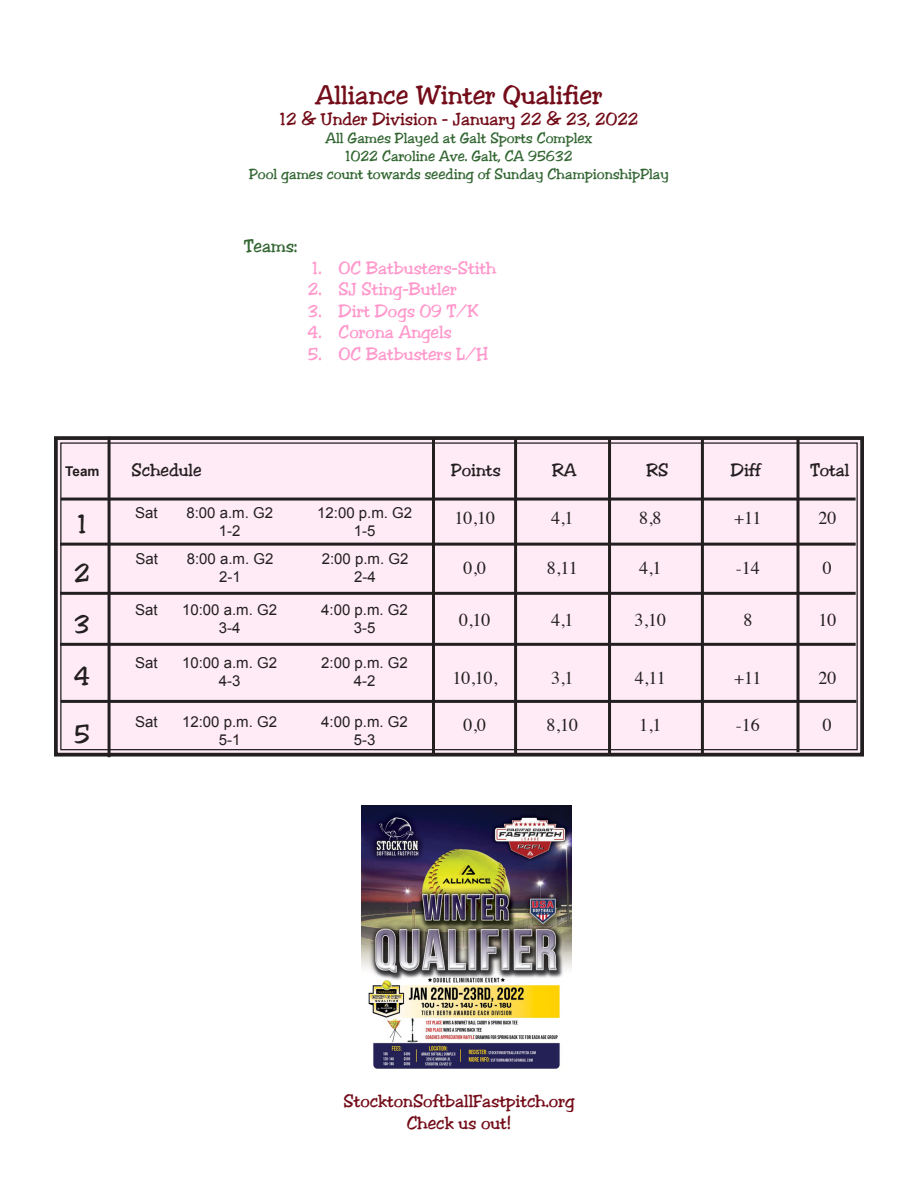
<style>
.page{position:relative;width:918px;height:1188px;background:#fff}
.page>*{position:absolute;margin:0;border:0;box-sizing:border-box;transform-origin:0 0}
.t1{font:27px "Jester";color:#730d19}
.Team_No{font:27px "Jester";color:#231f20}
.t2{font:18px "Jester";color:#f9c}
.t3{font:18px "Times";color:#231f20}
.t4{font:18px "Jester";color:#740d19}
.t5{font:18px "Jester";color:#730d19}
.t6{font:18px "Jester";color:#231f20}
.t7{font:18px "Jester";color:#363}
.t8{font:15px "Arial";color:#231f20}
.t9{font:15px/18px "Jester";color:#363;text-align:center}
.t10{font:700 13.5px "Arial";color:#231f20}
</style>
<div class="page">
<svg style="left:54px;top:436px;width:810px;height:322px;background:#f3e0ea"></svg>
<hr style="left:514px;top:439px;width:3px;height:314px;background:#231f20">
<hr style="left:61px;top:498px;width:795px;height:3px;background:#231f20">
<hr style="left:60px;top:543px;width:796px;height:3px;background:#231f20">
<hr style="left:60px;top:592px;width:796px;height:3px;background:#231f20">
<hr style="left:60px;top:643px;width:796px;height:3px;background:#231f20">
<hr style="left:701px;top:438px;width:3px;height:316px;background:#231f20">
<svg style="left:796px;top:438px;width:4px;height:314px"></svg>
<hr style="left:608px;top:439px;width:3px;height:315px;background:#231f20">
<hr style="left:61px;top:700px;width:795px;height:3px;background:#231f20">
<hr style="left:108px;top:437px;width:3px;height:320px;background:#231f20">
<img style="left:362px;top:806px;width:209px;height:263px">
<hr style="left:432px;top:438px;width:3px;height:315px;background:#231f20">
<p class="t1" style="left:315px;top:79px;width:289px">Alliance Winter Qualifier</p>
<p class="t5" style="left:279px;top:109px;width:361px">12 &amp; Under Division - January 22 &amp; 23, 2022</p>
<p class="t9" style="left:326px;top:130px;width:268px">All Games Played at Galt Sports Complex<br>1022 Caroline Ave. Galt, CA 95632</p>
<p class="t9" style="left:249px;top:166px;width:421px">Pool games count towards seeding of Sunday ChampionshipPlay</p>
<p class="t7" style="left:244px;top:235px;width:55px">Teams:</p>
<p class="t2" style="left:312px;top:257px;width:186px">1. OC Batbusters-Stith</p>
<p class="t2" style="left:308px;top:279px;width:150px">2. SJ Sting-Butler</p>
<p class="t2" style="left:308px;top:300px;width:172px">3. Dirt Dogs 09 T/K</p>
<p class="t2" style="left:308px;top:322px;width:146px">4. Corona Angels</p>
<p class="t2" style="left:308px;top:343px;width:181px">5. OC Batbusters L/H</p>
<p class="t10" style="left:65px;top:462px;width:36px">Team</p>
<p class="t6" style="left:132px;top:460px;width:72px">Schedule</p>
<p class="t6" style="left:451px;top:460px;width:51px">Points</p>
<p class="t6" style="left:552px;top:460px;width:26px">RA</p>
<p class="t6" style="left:646px;top:460px;width:23px">RS</p>
<p class="t6" style="left:731px;top:460px;width:32px">Diff</p>
<p class="t6" style="left:810px;top:460px;width:41px">Total</p>
<p class="Team_No" style="left:77px;top:508px;width:11px">1</p>
<p class="Team_No" style="left:74px;top:557px;width:17px">2</p>
<p class="Team_No" style="left:74px;top:608px;width:17px">3</p>
<p class="Team_No" style="left:74px;top:660px;width:18px">4</p>
<p class="Team_No" style="left:74px;top:718px;width:17px">5</p>
<p class="t8" style="left:135px;top:503px;width:24px">Sat</p>
<p class="t8" style="left:186px;top:503px;width:88px">8:00 a.m. G2</p>
<p class="t8" style="left:317px;top:503px;width:97px">12:00 p.m. G2</p>
<p class="t8" style="left:219px;top:521px;width:23px">1-2</p>
<p class="t8" style="left:354px;top:521px;width:23px">1-5</p>
<p class="t8" style="left:136px;top:549px;width:24px">Sat</p>
<p class="t8" style="left:187px;top:549px;width:88px">8:00 a.m. G2</p>
<p class="t8" style="left:322px;top:549px;width:88px">2:00 p.m. G2</p>
<p class="t8" style="left:219px;top:567px;width:23px">2-1</p>
<p class="t8" style="left:354px;top:567px;width:23px">2-4</p>
<p class="t8" style="left:135px;top:600px;width:24px">Sat</p>
<p class="t8" style="left:182px;top:600px;width:97px">10:00 a.m. G2</p>
<p class="t8" style="left:321px;top:600px;width:88px">4:00 p.m. G2</p>
<p class="t8" style="left:219px;top:618px;width:23px">3-4</p>
<p class="t8" style="left:354px;top:618px;width:23px">3-5</p>
<p class="t8" style="left:135px;top:653px;width:24px">Sat</p>
<p class="t8" style="left:182px;top:653px;width:97px">10:00 a.m. G2</p>
<p class="t8" style="left:321px;top:653px;width:88px">2:00 p.m. G2</p>
<p class="t8" style="left:219px;top:671px;width:23px">4-3</p>
<p class="t8" style="left:354px;top:671px;width:23px">4-2</p>
<p class="t8" style="left:135px;top:712px;width:24px">Sat</p>
<p class="t8" style="left:182px;top:712px;width:97px">12:00 p.m. G2</p>
<p class="t8" style="left:321px;top:712px;width:88px">4:00 p.m. G2</p>
<p class="t8" style="left:219px;top:730px;width:23px">5-1</p>
<p class="t8" style="left:354px;top:730px;width:23px">5-3</p>
<p class="t3" style="left:455px;top:501px;width:42px">10,10</p>
<p class="t3" style="left:551px;top:501px;width:24px">4,1</p>
<p class="t3" style="left:639px;top:501px;width:24px">8,8</p>
<p class="t3" style="left:734px;top:501px;width:29px">+11</p>
<p class="t3" style="left:818px;top:501px;width:19px">20</p>
<p class="t3" style="left:464px;top:551px;width:24px">0,0</p>
<p class="t3" style="left:547px;top:551px;width:32px">8,11</p>
<p class="t3" style="left:639px;top:551px;width:24px">4,1</p>
<p class="t3" style="left:736px;top:551px;width:25px">-14</p>
<p class="t3" style="left:823px;top:551px;width:10px">0</p>
<p class="t3" style="left:459px;top:604px;width:33px">0,10</p>
<p class="t3" style="left:551px;top:604px;width:24px">4,1</p>
<p class="t3" style="left:635px;top:604px;width:33px">3,10</p>
<p class="t3" style="left:743px;top:604px;width:10px">8</p>
<p class="t3" style="left:818px;top:604px;width:19px">10</p>
<p class="t3" style="left:452px;top:661px;width:46px">10,10,</p>
<p class="t3" style="left:551px;top:661px;width:24px">3,1</p>
<p class="t3" style="left:635px;top:661px;width:32px">4,11</p>
<p class="t3" style="left:734px;top:661px;width:29px">+11</p>
<p class="t3" style="left:818px;top:661px;width:19px">20</p>
<p class="t3" style="left:464px;top:708px;width:24px">0,0</p>
<p class="t3" style="left:547px;top:708px;width:33px">8,10</p>
<p class="t3" style="left:639px;top:708px;width:24px">1,1</p>
<p class="t3" style="left:736px;top:708px;width:25px">-16</p>
<p class="t3" style="left:823px;top:708px;width:10px">0</p>
<p class="t4" style="left:344px;top:1091px;width:232px">StocktonSoftballFastpitch.org</p>
<p class="t4" style="left:407px;top:1112px;width:106px">Check us out!</p>
</div>
